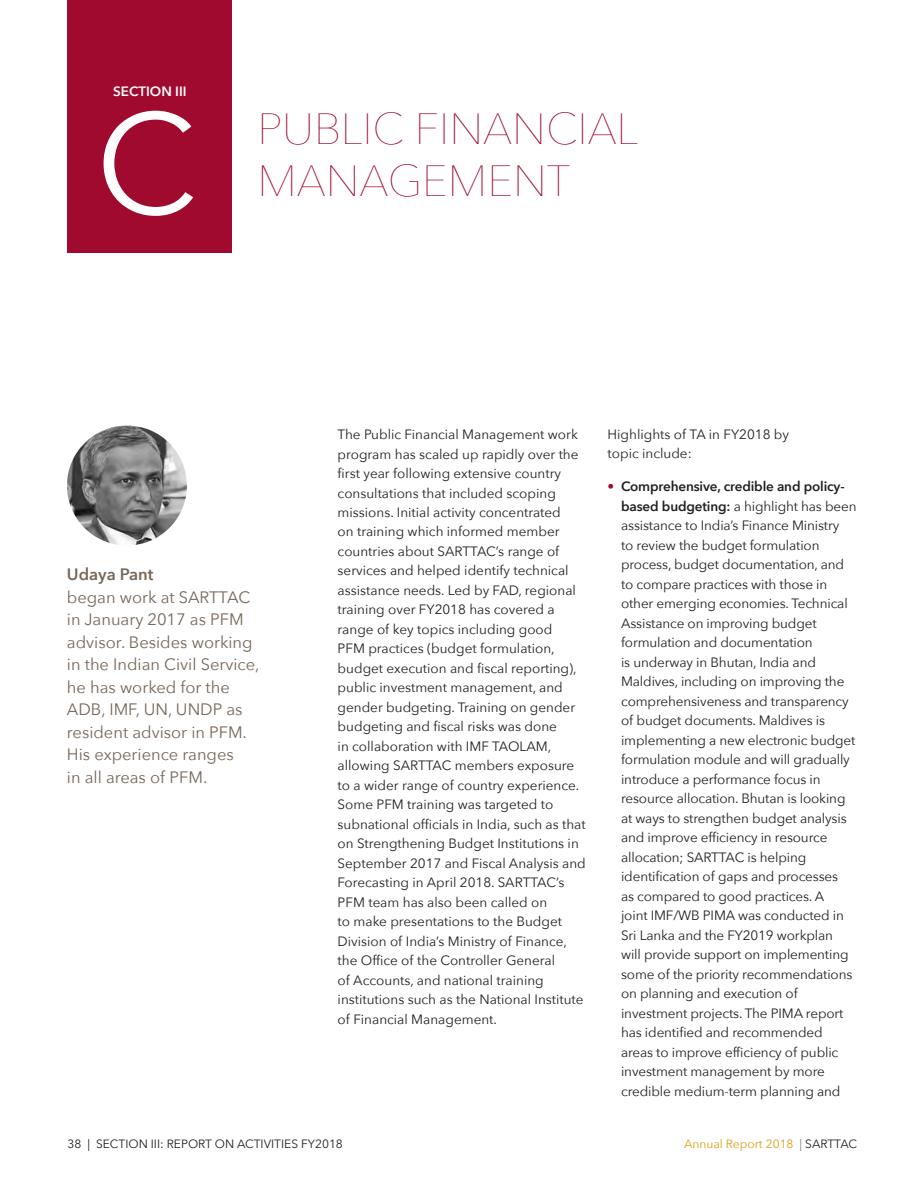
<style>
.page{position:relative;width:918px;height:1188px;background:#fff}
.page>*{position:absolute;margin:0;border:0;box-sizing:border-box;transform-origin:0 0}
.t1{font:141.3px "Avenir Next";color:#fff}
.t2{font:200 43.5px "Avenir Next";color:#a00a2f}
.t3{font:16.5px/22.5px "Avenir Next";color:#776658}
.t4{font:600 16.5px "Avenir Next";color:#776658}
.t5{font:13.5px/19.5px "Avenir Next";letter-spacing:-.01em;color:#231f20}
.t6{font:600 13.5px "Avenir Next";color:#fff}
.t7{font:12px "Avenir Next";color:#231f20}
.t8{font:12px "Avenir Next";color:#df9d17}
.s1{font-weight:600;color:#a00a2f}
.s2{font-weight:600}
.s3{color:#808285}
.s4{color:#231f20}
</style>
<div class="page">
<div style="left:68px;top:0;width:164px;height:253px;background:#a00a2f"></div>
<img style="left:67px;top:426px;width:120px;height:120px;border-radius:60px">
<p class="t6" style="left:113px;top:80px;width:75px">SECTION III</p>
<h1 class="t1" style="left:96px;top:45px;width:103px">C</h1>
<h2 class="t2" style="left:257px;top:92px;width:382px">PUBLIC FINANCIAL</h2>
<h2 class="t2" style="left:257px;top:144px;width:314px">MANAGEMENT</h2>
<p class="t4" style="left:67px;top:560px;width:88px">Udaya Pant</p>
<p class="t3" style="left:67px;top:585px;width:194px">began work at SARTTAC in January 2017 as PFM advisor. Besides working in the Indian Civil Service, he has worked for the<br>ADB, IMF, UN, UNDP as resident advisor in PFM.<br>His experience ranges<br>in all areas of PFM.</p>
<p class="t5" style="left:338px;top:424px;width:250px">The Public Financial Management work program has scaled up rapidly over the first year following extensive country consultations that included scoping missions. Initial activity concentrated<br>on training which informed member countries about SARTTAC’s range of services and helped identify technical assistance needs. Led by FAD, regional training over FY2018 has covered a range of key topics including good<br>PFM practices (budget formulation, budget execution and fiscal reporting), public investment management, and gender budgeting. Training on gender budgeting and fiscal risks was done<br>in collaboration with IMF TAOLAM, allowing SARTTAC members exposure to a wider range of country experience.<br>Some PFM training was targeted to subnational officials in India, such as that on Strengthening Budget Institutions in September 2017 and Fiscal Analysis and Forecasting in April 2018. SARTTAC’s PFM team has also been called on<br>to make presentations to the Budget Division of India’s Ministry of Finance, the Office of the Controller General<br>of Accounts, and national training institutions such as the National Institute of Financial Management.</p>
<p class="t5" style="left:608px;top:424px;width:183px">Highlights of TA in FY2018 by topic include:</p>
<p class="t5" style="left:621px;top:476px;width:237px;text-indent:-14px"><span class="s1">•</span> <span class="s2">Comprehensive, credible and policy&shy;based budgeting:</span> a highlight has been assistance to India’s Finance Ministry<br>to review the budget formulation process, budget documentation, and to compare practices with those in other emerging economies. Technical Assistance on improving budget formulation and documentation<br>is underway in Bhutan, India and Maldives, including on improving the comprehensiveness and transparency of budget documents. Maldives is implementing a new electronic budget formulation module and will gradually introduce a performance focus in resource allocation. Bhutan is looking at ways to strengthen budget analysis and improve efficiency in resource allocation; SARTTAC is helping identification of gaps and processes<br>as compared to good practices. A<br>joint IMF/WB PIMA was conducted in Sri Lanka and the FY2019 workplan<br>will provide support on implementing some of the priority recommendations on planning and execution of investment projects. The PIMA report has identified and recommended areas to improve efficiency of public investment management by more credible medium-term planning and</p>
<p class="t7" style="left:68px;top:1133px;width:277px">38 | SECTION III: REPORT ON ACTIVITIES FY2018</p>
<p class="t8" style="left:684px;top:1133px;width:175px">Annual Report 2018 <span class="s3">|</span> <span class="s4">SARTTAC</span></p>
</div>
